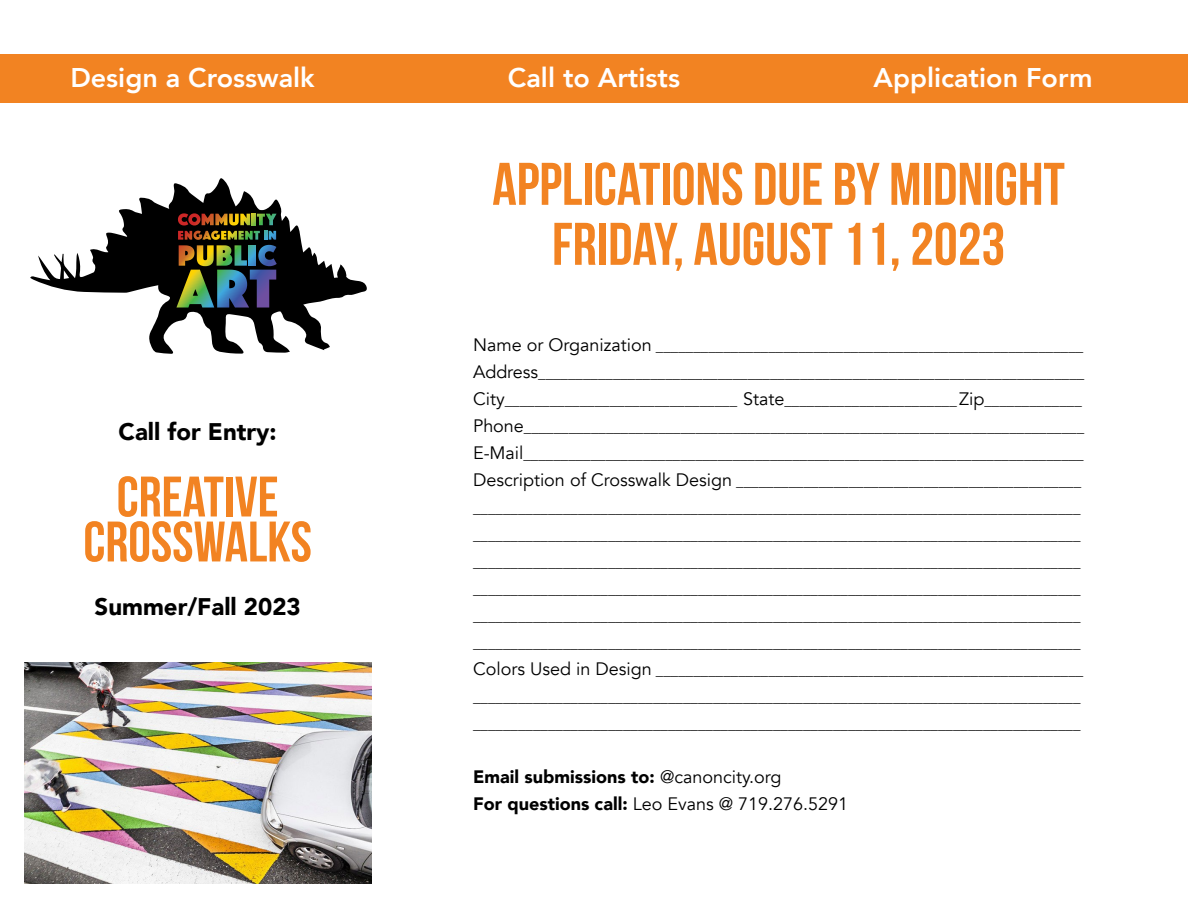
<style>
.page{position:relative;width:1188px;height:918px;background:#fff}
.page>*{position:absolute;margin:0;border:0;box-sizing:border-box;transform-origin:0 0}
.t1{font:700 60px/60px "Bebas Neue";color:#f28322;text-align:center}
.t2{font:700 57px/45px "Bebas Neue";color:#f28322;text-align:center}
.t3{font:800 27px "Avenir";color:#fff}
.t4{font:900 24px "Avenir";color:#000}
.t5{font:900 18px/27px "Avenir";color:#000}
.t6{font:15px/27px "Avenir";color:#000}
.s1{font-size:18px}
.s2{font-weight:400}
</style>
<div class="page">
<div style="left:0;top:54px;width:1188px;height:48px;background:#f28322"></div>
<img style="left:24px;top:663px;width:347px;height:220px">
<svg style="left:30px;top:178px;width:337px;height:176px"></svg>
<img style="left:176px;top:213px;width:101px;height:95px">
<h3 class="t3" style="left:70px;top:56px;width:246px">Design a Crosswalk</h3>
<h3 class="t3" style="left:508px;top:56px;width:174px">Call to Artists</h3>
<h3 class="t3" style="left:874px;top:56px;width:221px">Application Form</h3>
<h3 class="t4" style="left:119px;top:411px;width:160px">Call for Entry:</h3>
<h2 class="t2" style="left:83px;top:474px;width:230px">CREATIVE<br>CROSSWALKS</h2>
<h3 class="t4" style="left:95px;top:587px;width:208px">Summer/Fall 2023</h3>
<h1 class="t1" style="left:492px;top:153px;width:574px">APPLICATIONS DUE BY MIDNIGHT<br>FRIDAY, AUGUST 11, 2023</h1>
<p class="t6" style="left:473px;top:333px;width:613px"><span class="s1">Name or Organization</span> _________________________________________________________ <span class="s1">Address</span>_________________________________________________________________________ <span class="s1">City</span>_______________________________ <span class="s1">State</span>_______________________<span class="s1">Zip</span>_____________ <span class="s1">Phone</span>___________________________________________________________________________ <span class="s1">E-Mail</span>___________________________________________________________________________ <span class="s1">Description of Crosswalk Design</span> ______________________________________________ _________________________________________________________________________________ _________________________________________________________________________________ _________________________________________________________________________________ _________________________________________________________________________________ _________________________________________________________________________________ _________________________________________________________________________________ <span class="s1">Colors Used in Design</span> _________________________________________________________ _________________________________________________________________________________ _________________________________________________________________________________</p>
<p class="t5" style="left:473px;top:763px;width:377px">Email submissions to: <span class="s2">@canoncity.org<br></span>For questions call: <span class="s2">Leo Evans @ 719.276.5291</span></p>
</div>
